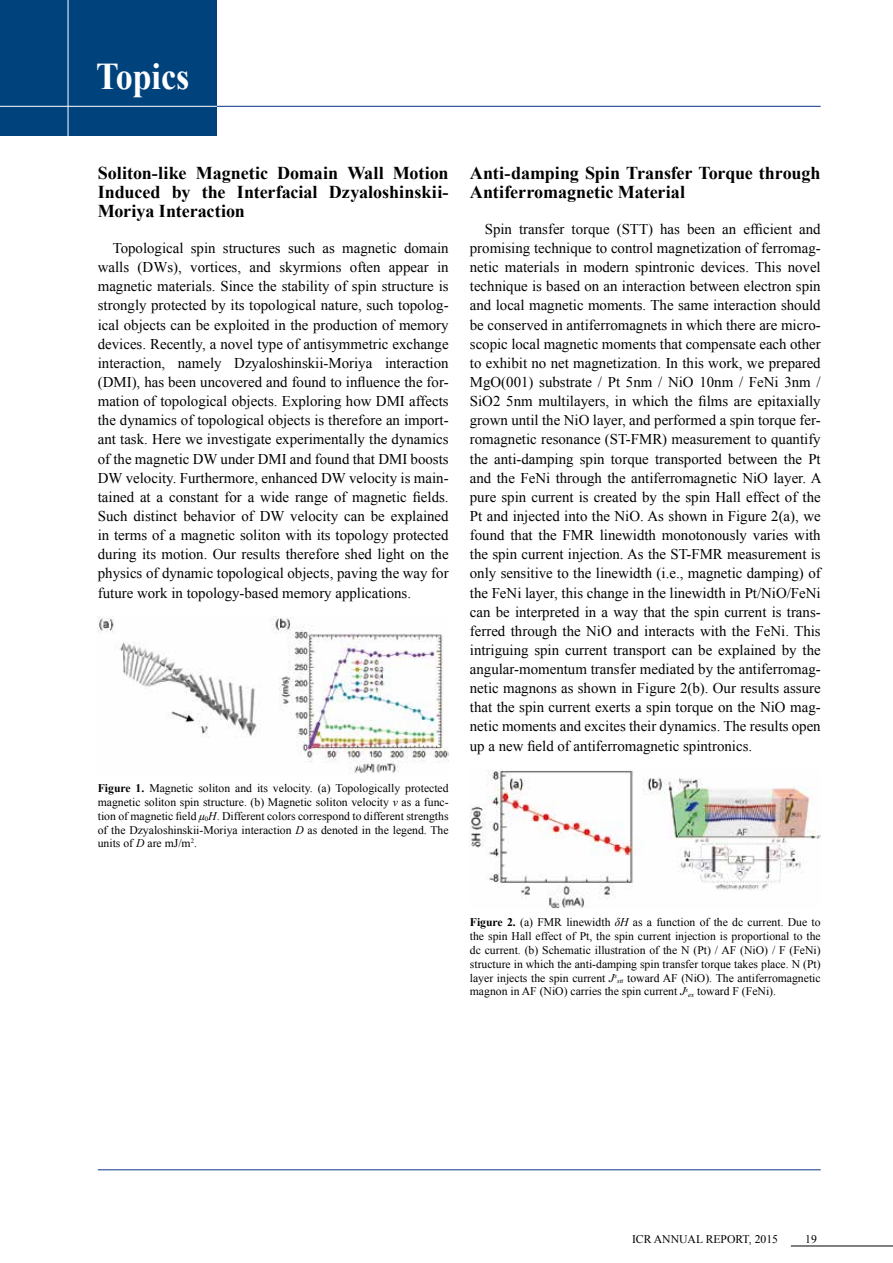
<style>
.page{position:relative;width:893px;height:1263px;background:#fff}
.page>*{position:absolute;margin:0;border:0;box-sizing:border-box;transform-origin:0 0}
.t1{font:700 37.8px "Times New Roman";color:#fff;scale:.9 1}
.t2{font:700 18px/19.2px "Times New Roman";letter-spacing:-.005em;color:#000;text-align:justify}
.t3{font:14.85px/19.2px "Times New Roman";color:#000;text-align:justify}
.t4{font:11.7px/13.8px "Times New Roman";color:#000;text-align:justify}
.s1{font-weight:700}
.s2{font-style:italic}
</style>
<div class="page">
<div style="left:0;top:0;width:217px;height:136px;background:#00437c"></div>
<hr style="left:217px;top:106px;width:604px;height:1px;background:#0c3388">
<hr style="left:98px;top:1169px;width:723px;height:1px;background:#0c3388">
<hr style="left:0;top:106px;width:217px;height:1px;background:#fff">
<hr style="left:791px;top:1246px;width:102px;height:1px;background:#000">
<hr style="left:68px;top:0;width:1px;height:136px;background:#fff">
<img style="left:98px;top:617px;width:351px;height:157px">
<img style="left:470px;top:770px;width:351px;height:138px">
<h1 class="t1" style="left:96px;top:50px;width:105px">Topics</h1>
<p class="t2" style="left:98px;top:163px;width:352px">Soliton-like Magnetic Domain Wall Motion Induced by the Interfacial Dzyaloshinskii-Moriya Interaction</p>
<p class="t3" style="left:98px;top:238px;width:352px;text-indent:15px">Topological spin structures such as magnetic domain walls (DWs), vortices, and skyrmions often appear in magnetic materials. Since the stability of spin structure is strongly protected by its topological nature, such topolog&shy;ical objects can be exploited in the production of memory devices. Recently, a novel type of antisymmetric exchange interaction, namely Dzyaloshinskii-Moriya interaction (DMI), has been uncovered and found to influence the for&shy;mation of topological objects. Exploring how DMI affects the dynamics of topological objects is therefore an import&shy;ant task. Here we investigate experimentally the dynamics of the magnetic DW under DMI and found that DMI boosts DW velocity. Furthermore, enhanced DW velocity is main&shy;tained at a constant for a wide range of magnetic fields.<br>Such distinct behavior of DW velocity can be explained in terms of a magnetic soliton with its topology protected during its motion. Our results therefore shed light on the physics of dynamic topological objects, paving the way for future work in topology-based memory applications.</p>
<p class="t4" style="left:98px;top:781px;width:352px"><span class="s1">Figure 1.</span> Magnetic soliton and its velocity. (a) Topologically protected magnetic soliton spin structure. (b) Magnetic soliton velocity <span class="s2">v</span> as a func&shy;tion of magnetic field <span class="s2">μ</span><sub>0</sub><span class="s2">H</span>. Different colors correspond to different strengths of the Dzyaloshinskii-Moriya interaction <span class="s2">D</span> as denoted in the legend. The units of <span class="s2">D</span> are mJ/m<sup>2</sup>.</p>
<p class="t2" style="left:470px;top:163px;width:352px">Anti-damping Spin Transfer Torque through<br>Antiferromagnetic Material</p>
<p class="t3" style="left:470px;top:219px;width:353px;text-indent:15px">Spin transfer torque (STT) has been an efficient and promising technique to control magnetization of ferromag&shy;netic materials in modern spintronic devices. This novel technique is based on an interaction between electron spin and local magnetic moments. The same interaction should be conserved in antiferromagnets in which there are micro&shy;scopic local magnetic moments that compensate each other to exhibit no net magnetization. In this work, we prepared MgO(001) substrate / Pt 5nm / NiO 10nm / FeNi 3nm / SiO2 5nm multilayers, in which the films are epitaxially grown until the NiO layer, and performed a spin torque fer&shy;romagnetic resonance (ST-FMR) measurement to quantify the anti-damping spin torque transported between the Pt and the FeNi through the antiferromagnetic NiO layer. A pure spin current is created by the spin Hall effect of the Pt and injected into the NiO. As shown in Figure 2(a), we found that the FMR linewidth monotonously varies with the spin current injection. As the ST-FMR measurement is only sensitive to the linewidth (i.e., magnetic damping) of the FeNi layer, this change in the linewidth in Pt/NiO/FeNi can be interpreted in a way that the spin current is trans&shy;ferred through the NiO and interacts with the FeNi. This intriguing spin current transport can be explained by the angular-momentum transfer mediated by the antiferromag&shy;netic magnons as shown in Figure 2(b). Our results assure that the spin current exerts a spin torque on the NiO mag&shy;netic moments and excites their dynamics. The results open up a new field of antiferromagnetic spintronics.</p>
<p class="t4" style="left:470px;top:915px;width:352px"><span class="s1">Figure 2.</span> (a) FMR linewidth <span class="s2">δH</span> as a function of the dc current. Due to the spin Hall effect of Pt, the spin current injection is proportional to the dc current. (b) Schematic illustration of the N (Pt) / AF (NiO) / F (FeNi) structure in which the anti-damping spin transfer torque takes place. N (Pt) layer injects the spin current <span class="s2">J</span><sup>s</sup><sub>stt</sub> toward AF (NiO). The antiferromagnetic magnon in AF (NiO) carries the spin current <span class="s2">J</span><sup>s</sup><sub>ex</sub> toward F (FeNi).</p>
<p class="t4" style="left:632px;top:1232px;width:148px">ICR ANNUAL REPORT, 2015</p>
<p class="t4" style="left:805px;top:1232px;width:13px">19</p>
</div>
